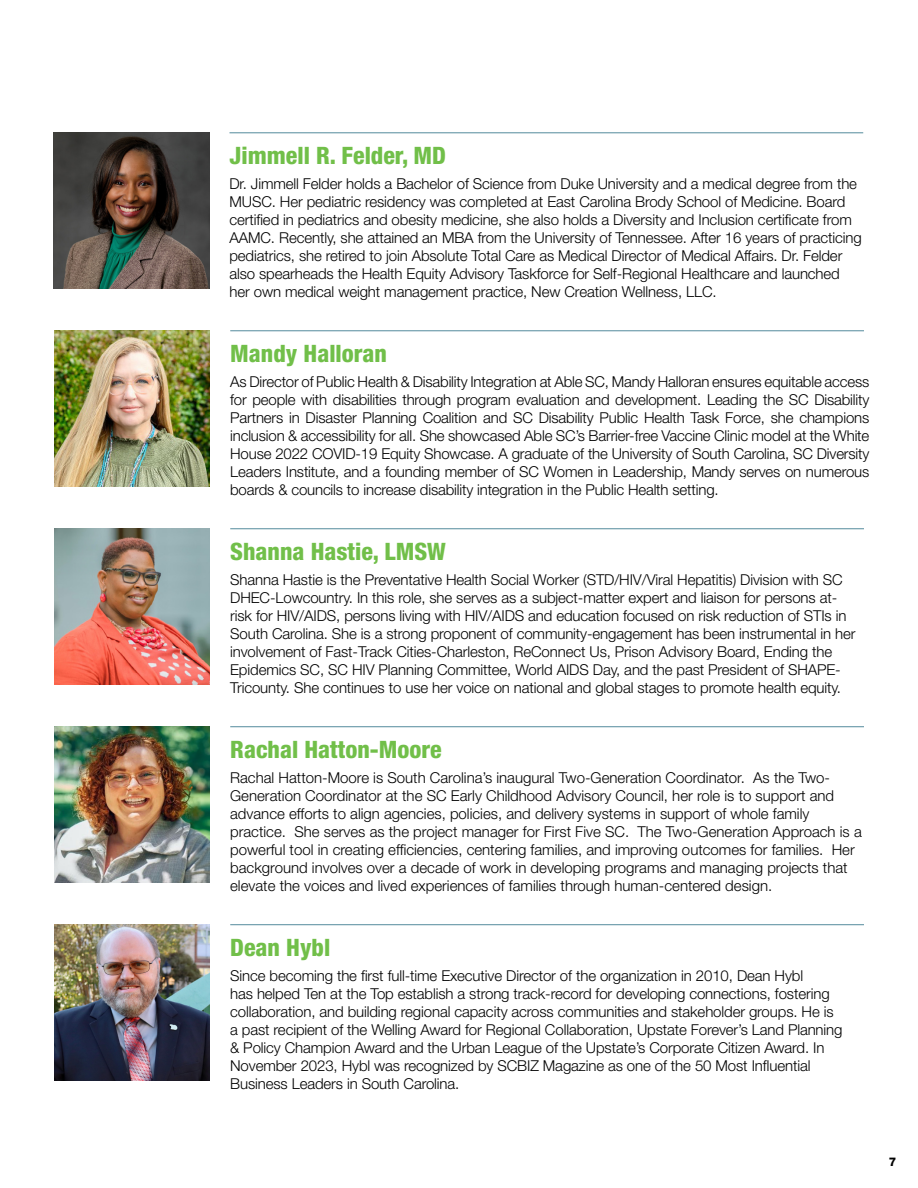
<style>
.page{position:relative;width:918px;height:1188px;background:#fff}
.page>*{position:absolute;margin:0;border:0;box-sizing:border-box;transform-origin:0 0}
.t1{font:800 condensed 24px "Helvetica Neue LT Std";color:#71bf49}
.t2{font:300 15px/18px "Helvetica Neue LT Std";letter-spacing:-.005em;color:#000}
.t3{font:800 12px "Helvetica Neue LT Std";color:#000}
</style>
<div class="page">
<img style="left:54px;top:528px;width:156px;height:156px">
<hr style="left:230px;top:528px;width:634px;height:1px;background:#538a9c">
<img style="left:53px;top:132px;width:156px;height:156px">
<hr style="left:230px;top:132px;width:633px;height:1px;background:#538a9c">
<img style="left:54px;top:726px;width:156px;height:156px">
<hr style="left:230px;top:726px;width:634px;height:1px;background:#538a9c">
<img style="left:54px;top:924px;width:156px;height:156px">
<hr style="left:230px;top:924px;width:634px;height:1px;background:#538a9c">
<img style="left:54px;top:330px;width:156px;height:156px">
<hr style="left:230px;top:330px;width:634px;height:1px;background:#538a9c">
<h1 class="t1" style="left:230px;top:141px;width:218px">Jimmell R. Felder, MD</h1>
<p class="t2" style="left:229px;top:174px;width:634px">Dr. Jimmell Felder holds a Bachelor of Science from Duke University and a medical degree from the MUSC. Her pediatric residency was completed at East Carolina Brody School of Medicine. Board certified in pediatrics and obesity medicine, she also holds a Diversity and Inclusion certificate from AAMC. Recently, she attained an MBA from the University of Tennessee. After 16 years of practicing pediatrics, she retired to join Absolute Total Care as Medical Director of Medical Affairs. Dr. Felder also spearheads the Health Equity Advisory Taskforce for Self-Regional Healthcare and launched her own medical weight management practice, New Creation Wellness, LLC.</p>
<h1 class="t1" style="left:230px;top:339px;width:158px">Mandy Halloran</h1>
<p class="t2" style="left:230px;top:372px;width:641px;text-align:justify">As Director of Public Health &amp; Disability Integration at Able SC, Mandy Halloran ensures equitable access for people with disabilities through program evaluation and development. Leading the SC Disability Partners in Disaster Planning Coalition and SC Disability Public Health Task Force, she champions inclusion &amp; accessibility for all. She showcased Able SC’s Barrier-free Vaccine Clinic model at the White House 2022 COVID-19 Equity Showcase. A graduate of the University of South Carolina, SC Diversity Leaders Institute, and a founding member of SC Women in Leadership, Mandy serves on numerous boards &amp; councils to increase disability integration in the Public Health setting.</p>
<h1 class="t1" style="left:230px;top:537px;width:217px">Shanna Hastie, LMSW</h1>
<p class="t2" style="left:230px;top:570px;width:627px">Shanna Hastie is the Preventative Health Social Worker (STD/HIV/Viral Hepatitis) Division with SC DHEC-Lowcountry. In this role, she serves as a subject-matter expert and liaison for persons at&shy;risk for HIV/AIDS, persons living with HIV/AIDS and education focused on risk reduction of STIs in South Carolina. She is a strong proponent of community-engagement has been instrumental in her involvement of Fast-Track Cities-Charleston, ReConnect Us, Prison Advisory Board, Ending the Epidemics SC, SC HIV Planning Committee, World AIDS Day, and the past President of SHAPE-Tricounty. She continues to use her voice on national and global stages to promote health equity.</p>
<h1 class="t1" style="left:230px;top:735px;width:213px">Rachal Hatton-Moore</h1>
<p class="t2" style="left:230px;top:768px;width:633px">Rachal Hatton-Moore is South Carolina’s inaugural Two-Generation Coordinator. As the Two-Generation Coordinator at the SC Early Childhood Advisory Council, her role is to support and advance efforts to align agencies, policies, and delivery systems in support of whole family practice. She serves as the project manager for First Five SC. The Two-Generation Approach is a powerful tool in creating efficiencies, centering families, and improving outcomes for families. Her background involves over a decade of work in developing programs and managing projects that elevate the voices and lived experiences of families through human-centered design.</p>
<h1 class="t1" style="left:230px;top:933px;width:102px">Dean Hybl</h1>
<p class="t2" style="left:230px;top:966px;width:614px">Since becoming the first full-time Executive Director of the organization in 2010, Dean Hybl<br>has helped Ten at the Top establish a strong track-record for developing connections, fostering collaboration, and building regional capacity across communities and stakeholder groups. He is a past recipient of the Welling Award for Regional Collaboration, Upstate Forever’s Land Planning &amp; Policy Champion Award and the Urban League of the Upstate’s Corporate Citizen Award. In November 2023, Hybl was recognized by SCBIZ Magazine as one of the 50 Most Influential Business Leaders in South Carolina.</p>
<p class="t3" style="left:889px;top:1155px;width:9px">7</p>
</div>
